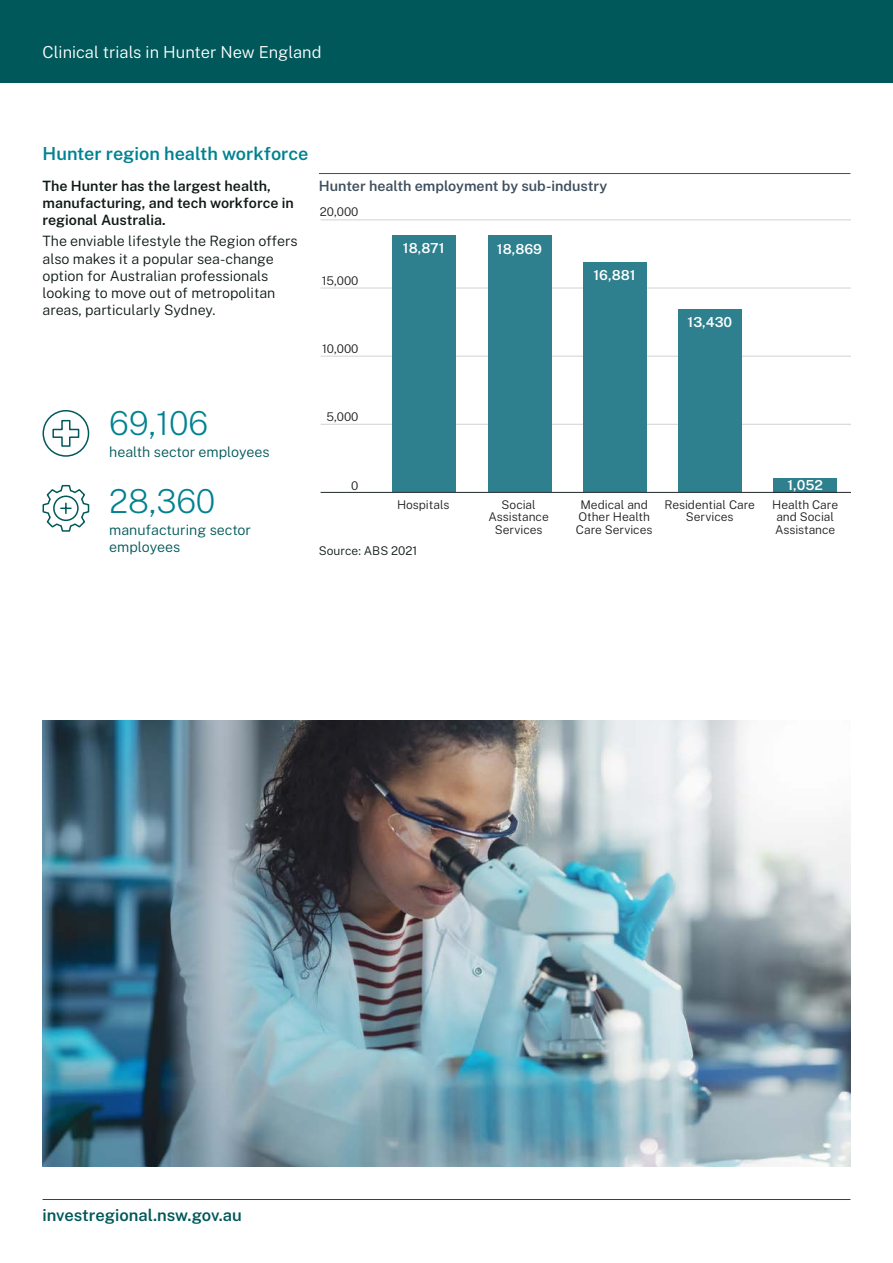
<style>
.page{position:relative;width:893px;height:1263px;background:#fff}
.page>*{position:absolute;margin:0;border:0;box-sizing:border-box;transform-origin:0 0}
.Body{font:200 33px "Public Sans";letter-spacing:-.005em;color:#008291}
.Heading_2{font:600 18px "Public Sans";color:#008291}
.t1{font:300 16.5px "Public Sans";color:#fff}
.t2{font:600 16.5px "Public Sans";color:#00585a}
.Body-2{font:300 14.25px/17.1px "Public Sans";color:#0f1a18}
.Heading_3{font:600 14.25px/17.1px "Public Sans";color:#0f1a18}
.Body-3{font:300 14.25px/17.1px "Public Sans";color:#00585a}
.Figure_heading{font:600 14.25px "Public Sans";color:#3f4f5e}
.t3{font:600 13.8px "Public Sans";color:#fff}
.t4{font:300 12px/12.6px "Public Sans";color:#231f20;text-align:center}
.t5{font:300 12px "Public Sans";color:#0f1a18}
</style>
<div class="page">
<div style="left:0;top:0;width:893px;height:83px;background:#00585a"></div>
<hr style="left:43px;top:1199px;width:807px;height:1px;background:#00585a">
<hr style="left:319px;top:173px;width:531px;height:1px;background:#3f4f5e">
<hr style="left:321px;top:424px;width:529px;height:1px;background:#ced3d6">
<hr style="left:321px;top:288px;width:529px;height:1px;background:#ced3d6">
<hr style="left:321px;top:356px;width:529px;height:1px;background:#ced3d6">
<hr style="left:321px;top:220px;width:529px;height:1px;background:#ced3d6">
<div style="left:773px;top:478px;width:64px;height:14px;background:#2e808e"></div>
<div style="left:678px;top:309px;width:64px;height:183px;background:#2e808e"></div>
<div style="left:583px;top:263px;width:64px;height:229px;background:#2e808e"></div>
<div style="left:392px;top:235px;width:64px;height:257px;background:#2e808e"></div>
<div style="left:488px;top:235px;width:63px;height:257px;background:#2e808e"></div>
<hr style="left:321px;top:492px;width:529px;height:1px;background:#22272b">
<svg style="left:42px;top:410px;width:48px;height:47px"></svg>
<svg style="left:42px;top:484px;width:48px;height:48px"></svg>
<img style="left:43px;top:721px;width:807px;height:445px">
<p class="t1" style="left:43px;top:41px;width:280px">Clinical trials in Hunter New England</p>
<h2 class="Heading_2" style="left:43px;top:140px;width:267px">Hunter region health workforce</h2>
<h3 class="Heading_3" style="left:43px;top:176px;width:253px">The Hunter has the largest health, manufacturing, and tech workforce in regional Australia.</h3>
<p class="Body-2" style="left:43px;top:232px;width:257px">The enviable lifestyle the Region offers also makes it a popular sea-change option for Australian professionals looking to move out of metropolitan areas, particularly Sydney.</p>
<p class="Figure_heading" style="left:319px;top:175px;width:290px">Hunter health employment by sub-industry</p>
<p class="t4" style="left:320px;top:205px;width:40px">20,000</p>
<p class="t4" style="left:322px;top:273px;width:38px">15,000</p>
<p class="t4" style="left:322px;top:342px;width:38px">10,000</p>
<p class="t3" style="left:403px;top:238px;width:43px">18,871</p>
<p class="t3" style="left:497px;top:239px;width:47px">18,869</p>
<p class="t3" style="left:593px;top:265px;width:44px">16,881</p>
<p class="t3" style="left:688px;top:312px;width:46px">13,430</p>
<p class="Body" style="left:109px;top:401px;width:101px">69,106</p>
<p class="Body-3" style="left:109px;top:442px;width:162px">health sector employees</p>
<p class="Body" style="left:109px;top:479px;width:108px">28,360</p>
<p class="Body-3" style="left:109px;top:520px;width:143px">manufacturing sector employees</p>
<p class="t4" style="left:327px;top:410px;width:33px">5,000</p>
<p class="t4" style="left:351px;top:479px;width:9px">0</p>
<p class="t4" style="left:397px;top:498px;width:54px">Hospitals</p>
<p class="t5" style="left:319px;top:542px;width:100px">Source: ABS 2021</p>
<p class="t4" style="left:489px;top:498px;width:62px">Social<br>Assistance<br>Services</p>
<p class="t4" style="left:576px;top:498px;width:78px">Medical and<br>Other Health<br>Care Services</p>
<p class="t4" style="left:664px;top:498px;width:92px">Residential Care<br>Services</p>
<p class="t3" style="left:787px;top:475px;width:37px">1,052</p>
<p class="t4" style="left:772px;top:498px;width:67px;text-align:left">Health Care and Social<br>Assistance</p>
<p class="t2" style="left:43px;top:1203px;width:201px">investregional.nsw.gov.au</p>
</div>
